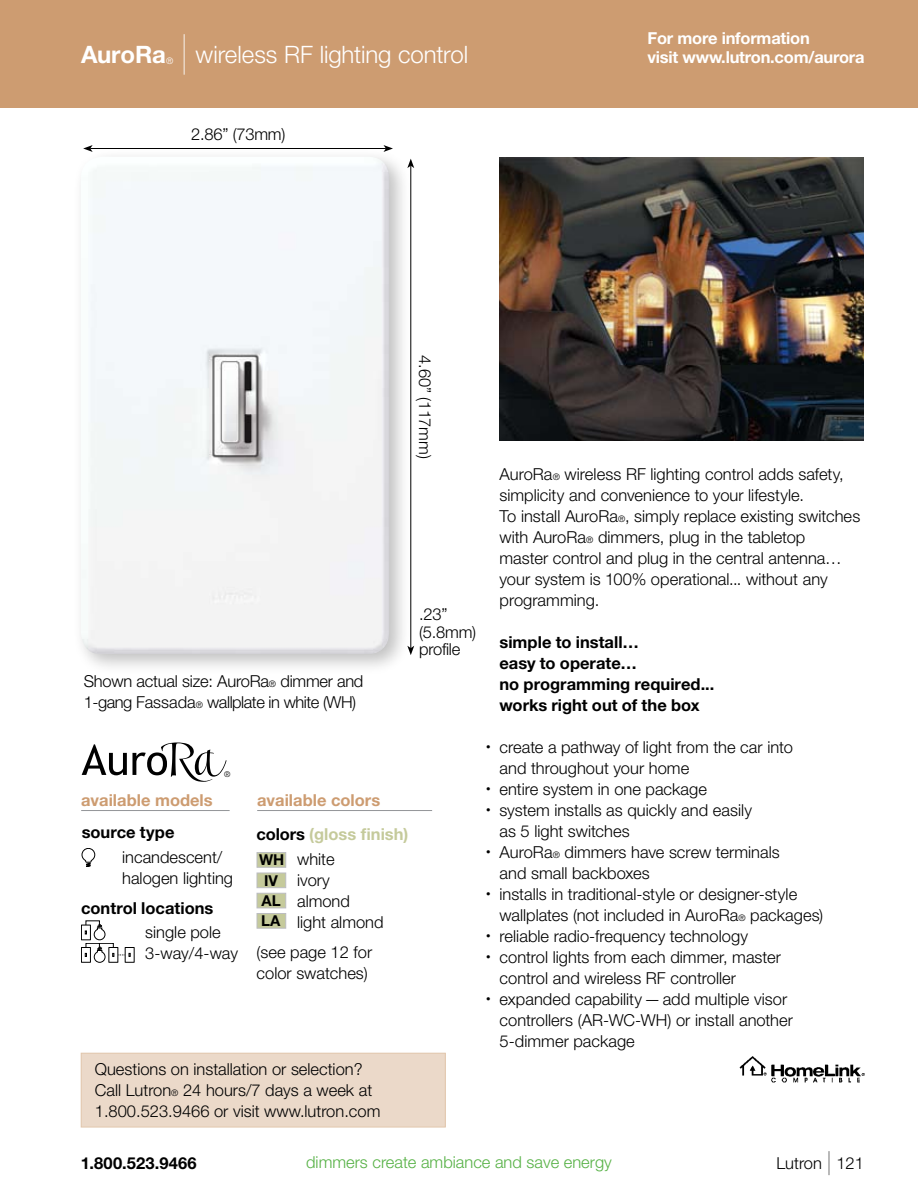
<style>
.page{position:relative;width:918px;height:1188px;background:#fff}
.page>*{position:absolute;margin:0;border:0;box-sizing:border-box;transform-origin:0 0}
.t1{font:300 24px "Helvetica Neue LT Std";letter-spacing:-.005em;color:#fff}
.t2{font:700 24px "Helvetica Neue LT Std";letter-spacing:-.01em;color:#fff}
.t3{font:300 16.5px/21px "Helvetica Neue LT Std";color:#000}
.t4{font:700 16.5px/21px "Helvetica Neue LT Std";color:#000}
.t5{font:700 16.5px/19.5px "Helvetica Neue LT Std";letter-spacing:-.015em;color:#fff}
.t6{font:300 16.5px "Helvetica Neue LT Std";color:#56b145}
.t7{font:700 16.5px "Helvetica Neue LT Std";color:#cd9c71}
.t8{font:700 16.5px "Helvetica Neue LT Std";color:#c5ca9b}
.t9{font:700 15px/20.2px "Helvetica Neue LT Std";color:#000}
.t10{font:300 9px "Helvetica Neue LT Std";color:#fff}
.t11{font:300 7.95px "Helvetica Neue LT Std";color:#000}
.s1{font-weight:200;font-size:40.5px}
.s2{font-size:9px}
.s3{color:#000}
.s4{font-weight:200;font-size:24px}
</style>
<div class="page">
<div style="left:0;top:0;width:918px;height:108px;background:#cd9c71"></div>
<div style="left:81px;top:1053px;width:364px;height:74px;background:#ebd9c9"></div>
<div style="left:81px;top:1053px;width:365px;height:74px;border:1px solid #e2c7ad"></div>
<img style="left:500px;top:157px;width:364px;height:284px">
<img style="left:739px;top:1056px;width:126px;height:27px">
<svg style="left:85px;top:145px;width:8px;height:3px"></svg>
<svg style="left:384px;top:145px;width:8px;height:3px"></svg>
<hr style="left:410px;top:166px;width:1px;height:482px;background:#000">
<svg style="left:410px;top:646px;width:4px;height:9px"></svg>
<svg style="left:410px;top:159px;width:4px;height:9px"></svg>
<div style="left:71px;top:148px;width:339px;height:527px;background:#000;opacity:.25"></div>
<img style="left:81px;top:157px;width:310px;height:497px">
<svg style="left:82px;top:742px;width:145px;height:40px"></svg>
<svg style="left:82px;top:848px;width:13px;height:19px"></svg>
<hr style="left:257px;top:810px;width:175px;height:1px;background:#939598">
<hr style="left:81px;top:810px;width:149px;height:1px;background:#939598">
<div style="left:257px;top:852px;width:29px;height:16px;background:#c5ca9b;border:1px solid #bcbdc0"></div>
<div style="left:257px;top:873px;width:29px;height:15px;background:#c5ca9b;border:1px solid #bcbdc0"></div>
<div style="left:257px;top:893px;width:29px;height:15px;background:#c5ca9b;border:1px solid #bcbdc0"></div>
<div style="left:257px;top:913px;width:29px;height:16px;background:#c5ca9b;border:1px solid #bcbdc0"></div>
<svg style="left:81px;top:921px;width:53px;height:42px"></svg>
<h1 class="t2" style="left:81px;top:40px;width:86px">AuroRa</h1>
<p class="t10" style="left:166px;top:55px;width:9px">®</p>
<h1 class="t1" style="left:180px;top:40px;width:290px"><span class="s1">|</span> wireless RF lighting control</h1>
<p class="t3" style="left:191px;top:123px;width:96px">2.86” (73mm)</p>
<p class="t5" style="left:648px;top:28px;width:219px">For more information<br>visit www.lutron.com/aurora</p>
<p class="t3" style="left:436px;top:355px;width:105px;rotate:90deg">4.60” (117mm)</p>
<p class="t3" style="left:84px;top:670px;width:281px">Shown actual size: AuroRa<span class="s2">®</span> dimmer and<br>1-gang Fassada<span class="s2">®</span> wallplate in white (WH)</p>
<p class="t3" style="left:419px;top:605px;width:59px;line-height:17.7px">.23” (5.8mm) profile</p>
<p class="t11" style="left:224px;top:769px;width:8px">®</p>
<p class="t7" style="left:81px;top:790px;width:133px">available models</p>
<p class="t7" style="left:257px;top:790px;width:125px">available colors</p>
<p class="t4" style="left:82px;top:821px;width:94px">source type</p>
<p class="t3" style="left:297px;top:848px;width:88px">white<br>ivory almond<br>light almond</p>
<p class="t8" style="left:257px;top:824px;width:153px"><span class="s3">colors</span> (gloss finish)</p>
<p class="t3" style="left:122px;top:846px;width:112px">incandescent/ halogen lighting</p>
<p class="t9" style="left:259px;top:850px;width:27px">WH<br>IV<br>AL<br>LA</p>
<p class="t4" style="left:81px;top:897px;width:134px">control locations</p>
<p class="t3" style="left:145px;top:921px;width:77px">single pole</p>
<p class="t3" style="left:145px;top:941px;width:228px">3-way/4-way (see page 12 for</p>
<p class="t3" style="left:257px;top:962px;width:113px">color swatches)</p>
<p class="t3" style="left:95px;top:1058px;width:287px">Questions on installation or selection?<br>Call Lutron<span class="s2">®</span> 24 hours/7 days a week at<br>1.800.523.9466 or visit www.lutron.com</p>
<p class="t3" style="left:499px;top:463px;width:362px">AuroRa<span class="s2">®</span> wireless RF lighting control adds safety, simplicity and convenience to your lifestyle.<br>To install AuroRa<span class="s2">®</span>, simply replace existing switches with AuroRa<span class="s2">®</span> dimmers, plug in the tabletop<br>master control and plug in the central antenna… your system is 100% operational... without any programming.</p>
<p class="t4" style="left:499px;top:631px;width:216px">simple to install…<br>easy to operate…<br>no programming required... works right out of the box</p>
<p class="t3" style="left:499px;top:736px;width:295px;text-indent:-13px"><span class="s2">•</span> create a pathway of light from the car into and throughout your home</p>
<p class="t3" style="left:486px;top:778px;width:222px"><span class="s2">•</span> entire system in one package</p>
<p class="t3" style="left:500px;top:799px;width:254px;text-indent:-14px"><span class="s2">•</span> system installs as quickly and easily as 5 light switches</p>
<p class="t3" style="left:499px;top:841px;width:282px;text-indent:-13px"><span class="s2">•</span> AuroRa<span class="s2">®</span> dimmers have screw terminals and small backboxes</p>
<p class="t3" style="left:500px;top:883px;width:325px;text-indent:-14px"><span class="s2">•</span> installs in traditional-style or designer-style wallplates (not included in AuroRa<span class="s2">®</span> packages)</p>
<p class="t3" style="left:486px;top:925px;width:263px"><span class="s2">•</span> reliable radio-frequency technology</p>
<p class="t3" style="left:500px;top:946px;width:283px;text-indent:-14px"><span class="s2">•</span> control lights from each dimmer, master control and wireless RF controller</p>
<p class="t3" style="left:500px;top:988px;width:295px;text-indent:-14px"><span class="s2">•</span> expanded capability—add multiple visor controllers (AR-WC-WH) or install another<br>5-dimmer package</p>
<p class="t4" style="left:81px;top:1152px;width:117px">1.800.523.9466</p>
<p class="t6" style="left:306px;top:1152px;width:307px">dimmers create ambiance and save energy</p>
<p class="t3" style="left:776px;top:1152px;width:89px">Lutron <span class="s4">|</span> 121</p>
</div>
